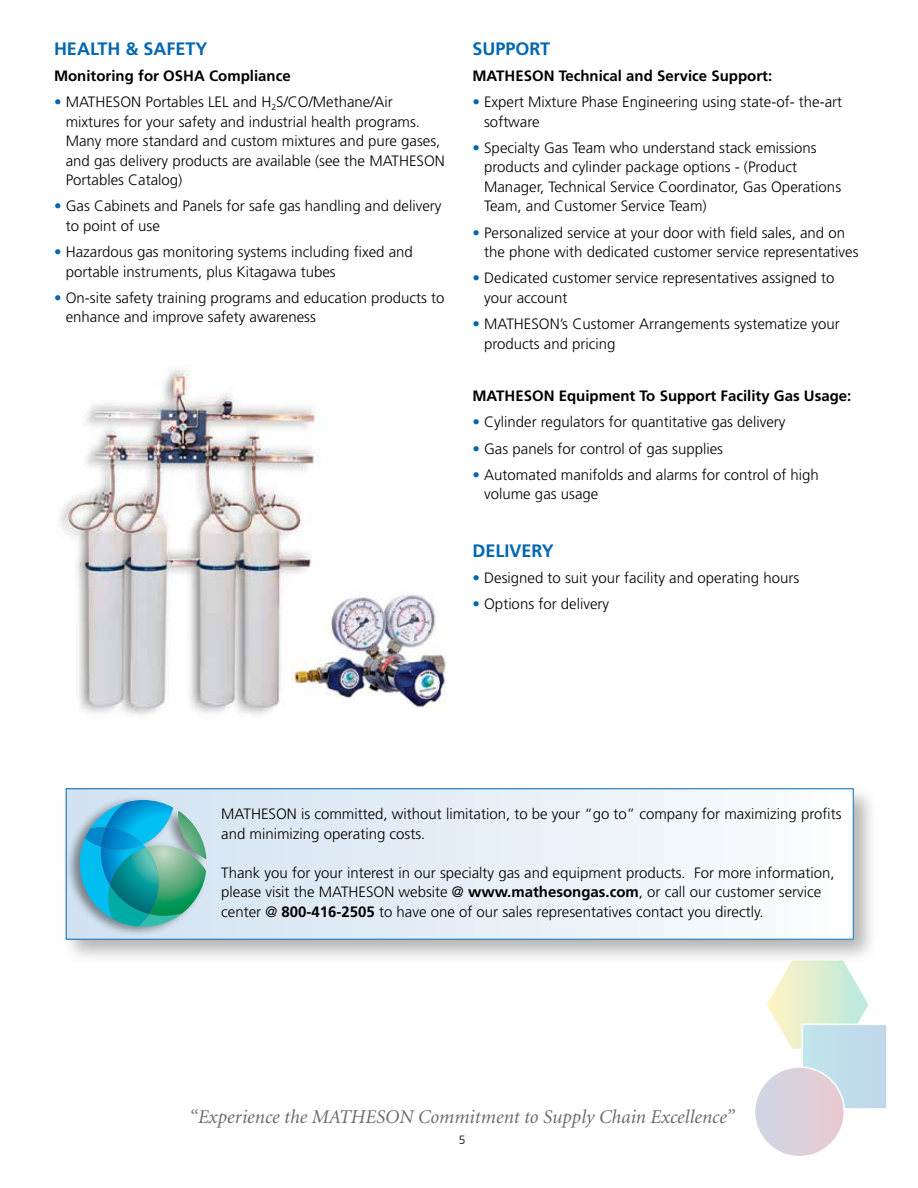
<style>
.page{position:relative;width:918px;height:1188px;background:#fff}
.page>*{position:absolute;margin:0;border:0;box-sizing:border-box;transform-origin:0 0}
.t1{font:italic 19.5px "Minion";color:#696a6d}
.t2{font:700 18px "Frutiger";color:#0067b1}
.t3{font:300 15px/19.5px "Frutiger";color:#000}
.t4{font:700 15px "Frutiger";color:#000}
.t5{font:300 12px "Frutiger";color:#000}
.s1{color:#0067b1}
.s2{font-weight:700}
</style>
<div class="page">
<svg style="left:767px;top:965px;width:102px;height:84px"></svg>
<div style="left:802px;top:1024px;width:85px;height:85px;background:#c0dbeb"></div>
<div style="left:802px;top:1024px;width:86px;height:86px;border:2px solid #fff"></div>
<div style="left:755px;top:1067px;width:89px;height:90px;background:#ddd1db;border-radius:50%"></div>
<div style="left:754px;top:1066px;width:91px;height:91px;border:2px solid #fff;border-radius:50%"></div>
<img style="left:60px;top:369px;width:260px;height:346px">
<img style="left:292px;top:592px;width:154px;height:116px">
<div style="left:61px;top:784px;width:818px;height:181px;background:#000;opacity:.3"></div>
<div style="left:66px;top:789px;width:787px;height:150px;background:linear-gradient(to right,#d0e1f0,#fcfdfe)"></div>
<div style="left:66px;top:795px;width:142px;height:143px;background:#000;opacity:.42"></div>
<svg style="left:80px;top:800px;width:126px;height:127px;background:#4ab0bb"></svg>
<p class="t2" style="left:54px;top:38px;width:155px">HEALTH &amp; SAFETY</p>
<p class="t4" style="left:54px;top:67px;width:238px">Monitoring for OSHA Compliance</p>
<p class="t3" style="left:66px;top:92px;width:381px;text-indent:-12px"><span class="s1">•</span> MATHESON Portables LEL and H<sub>2</sub>S/CO/Methane/Air mixtures for your safety and industrial health programs.<br>Many more standard and custom mixtures and pure gases, and gas delivery products are available (see the MATHESON Portables Catalog)</p>
<p class="t3" style="left:66px;top:196px;width:377px;text-indent:-12px"><span class="s1">•</span> Gas Cabinets and Panels for safe gas handling and delivery to point of use</p>
<p class="t3" style="left:66px;top:242px;width:349px;text-indent:-12px"><span class="s1">•</span> Hazardous gas monitoring systems including fixed and portable instruments, plus Kitagawa tubes</p>
<p class="t3" style="left:66px;top:288px;width:380px;text-indent:-12px"><span class="s1">•</span> On-site safety training programs and education products to enhance and improve safety awareness</p>
<p class="t2" style="left:472px;top:38px;width:79px">SUPPORT</p>
<p class="t4" style="left:472px;top:67px;width:301px">MATHESON Technical and Service Support:</p>
<p class="t3" style="left:484px;top:92px;width:360px;text-indent:-12px"><span class="s1">•</span> Expert Mixture Phase Engineering using state-of- the-art software</p>
<p class="t3" style="left:484px;top:138px;width:359px;text-indent:-12px"><span class="s1">•</span> Specialty Gas Team who understand stack emissions products and cylinder package options - (Product Manager, Technical Service Coordinator, Gas Operations Team, and Customer Service Team)</p>
<p class="t3" style="left:484px;top:223px;width:376px;text-indent:-12px"><span class="s1">•</span> Personalized service at your door with field sales, and on the phone with dedicated customer service representatives</p>
<p class="t3" style="left:484px;top:268px;width:352px;text-indent:-12px"><span class="s1">•</span> Dedicated customer service representatives assigned to your account</p>
<p class="t3" style="left:484px;top:314px;width:357px;text-indent:-12px"><span class="s1">•</span> MATHESON’s Customer Arrangements systematize your products and pricing</p>
<p class="t4" style="left:472px;top:387px;width:380px">MATHESON Equipment To Support Facility Gas Usage:</p>
<p class="t3" style="left:472px;top:412px;width:315px"><span class="s1">•</span> Cylinder regulators for quantitative gas delivery</p>
<p class="t3" style="left:472px;top:439px;width:252px"><span class="s1">•</span> Gas panels for control of gas supplies</p>
<p class="t3" style="left:484px;top:465px;width:336px;text-indent:-12px"><span class="s1">•</span> Automated manifolds and alarms for control of high volume gas usage</p>
<p class="t2" style="left:472px;top:540px;width:83px">DELIVERY</p>
<p class="t3" style="left:472px;top:568px;width:328px"><span class="s1">•</span> Designed to suit your facility and operating hours</p>
<p class="t3" style="left:472px;top:594px;width:138px"><span class="s1">•</span> Options for delivery</p>
<p class="t3" style="left:221px;top:804px;width:622px">MATHESON is committed, without limitation, to be your “go to” company for maximizing profits and minimizing operating costs.</p>
<p class="t3" style="left:221px;top:863px;width:615px">Thank you for your interest in our specialty gas and equipment products. For more information, please visit the MATHESON website @ <span class="s2">www.mathesongas.com</span>, or call our customer service center @ <span class="s2">800-416-2505</span> to have one of our sales representatives contact you directly.</p>
<h1 class="t1" style="left:190px;top:1107px;width:547px">“Experience the MATHESON Commitment to Supply Chain Excellence”</h1>
<p class="t5" style="left:459px;top:1133px;width:8px">5</p>
</div>
